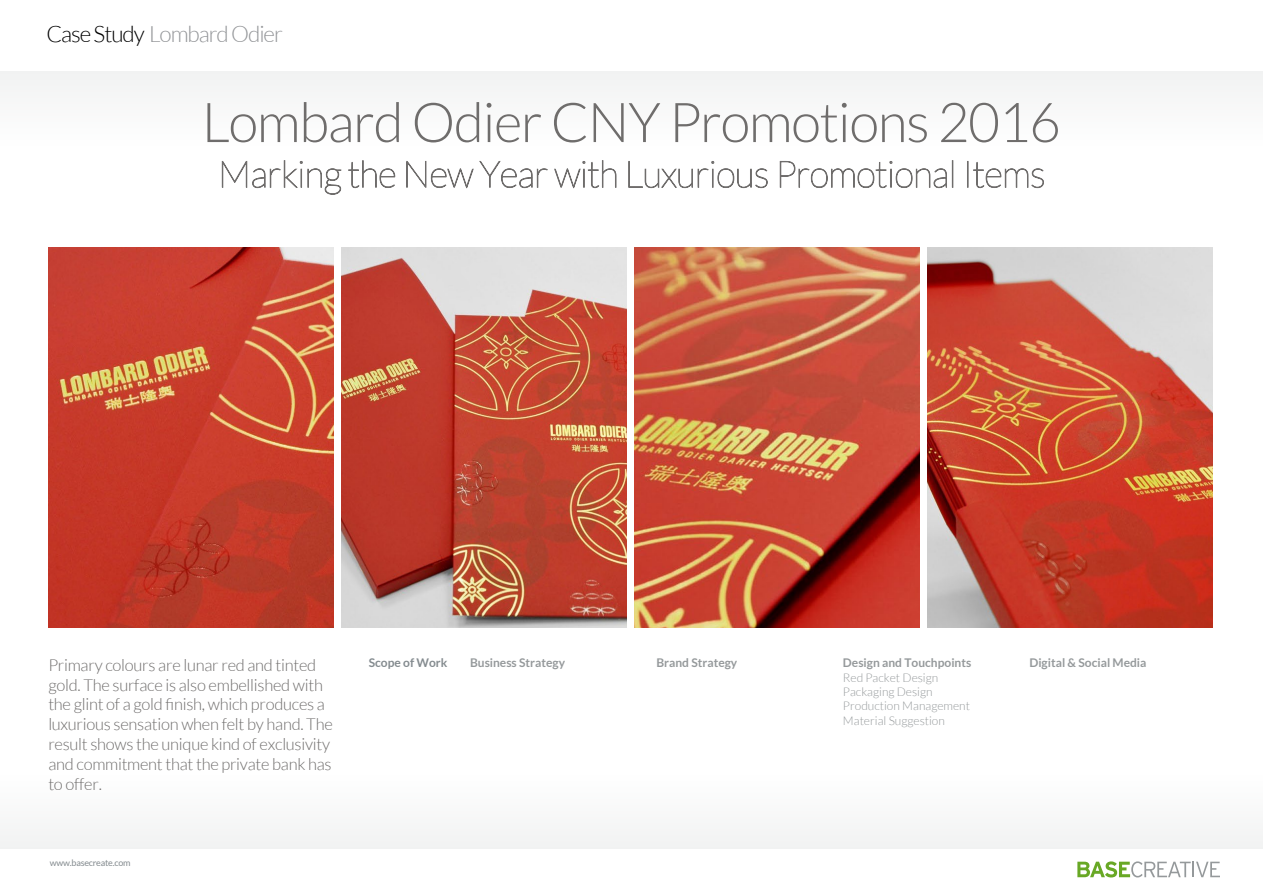
<style>
.page{position:relative;width:1263px;height:893px;background:#fff}
.page>*{position:absolute;margin:0;border:0;box-sizing:border-box;transform-origin:0 0}
.t1{font:300 54.9px "Lato";letter-spacing:-.025em;color:#6f6d6c}
.t2{font:300 22.5px "Lato";letter-spacing:-.045em;color:#939598}
.t3{font:300 16.5px/19.8px "Lato";letter-spacing:-.015em;color:#6f6d6c}
.t4{font:700 12px "Lato";color:#95999b}
.t5{font:300 12px/14.4px "Lato";color:#95999b}
.t6{font:700 12px "Lato";color:#848b8f}
.t7{font:9px "Lato";letter-spacing:-.025em;color:#848b8f}
.s1{color:#000}
</style>
<div class="page">
<div style="left:0;top:71px;width:1263px;height:77px;background:#f8f8f8"></div>
<div style="left:0;top:772px;width:1263px;height:77px;background:#f8f9f9"></div>
<svg style="left:1077px;top:861px;width:143px;height:16px"></svg>
<svg style="left:222px;top:160px;width:120px;height:35px"></svg>
<svg style="left:348px;top:160px;width:47px;height:28px"></svg>
<svg style="left:406px;top:161px;width:142px;height:28px"></svg>
<svg style="left:554px;top:160px;width:63px;height:29px"></svg>
<svg style="left:628px;top:161px;width:140px;height:28px"></svg>
<svg style="left:779px;top:160px;width:174px;height:28px"></svg>
<svg style="left:967px;top:161px;width:77px;height:27px"></svg>
<img style="left:634px;top:248px;width:285px;height:380px">
<img style="left:49px;top:248px;width:285px;height:380px">
<img style="left:927px;top:248px;width:285px;height:380px">
<img style="left:342px;top:248px;width:284px;height:380px">
<h2 class="t2" style="left:47px;top:22px;width:238px"><span class="s1">Case Study</span> Lombard Odier</h2>
<h1 class="t1" style="left:202px;top:93px;width:861px">Lombard Odier CNY Promotions 2016</h1>
<p class="t3" style="left:48px;top:655px;width:286px">Primary colours are lunar red and tinted gold. The surface is also embellished with the glint of a gold finish, which produces a luxurious sensation when felt by hand. The result shows the unique kind of exclusivity and commitment that the private bank has to offer.</p>
<p class="t7" style="left:50px;top:858px;width:82px">www.basecreate.com</p>
<p class="t6" style="left:369px;top:656px;width:80px">Scope of Work</p>
<p class="t4" style="left:1029px;top:656px;width:119px">Digital &amp; Social Media</p>
<p class="t4" style="left:470px;top:656px;width:97px">Business Strategy</p>
<p class="t4" style="left:656px;top:656px;width:82px">Brand Strategy</p>
<p class="t4" style="left:843px;top:656px;width:130px">Design and Touchpoints</p>
<p class="t5" style="left:843px;top:670px;width:128px">Red Packet Design<br>Packaging Design<br>Production Management<br>Material Suggestion</p>
</div>
